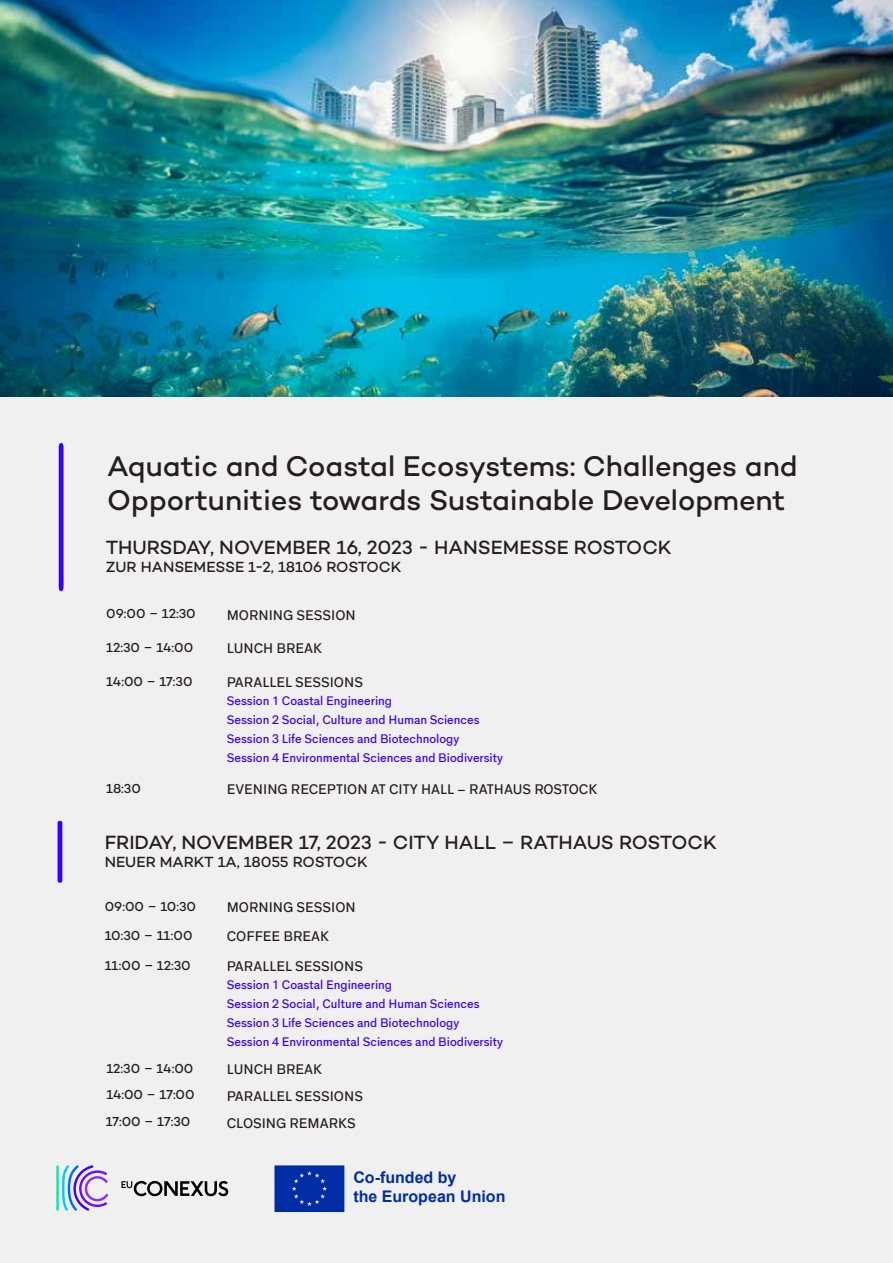
<style>
.page{position:relative;width:893px;height:1263px;background:#f0f0f0}
.page>*{position:absolute;margin:0;border:0;box-sizing:border-box;transform-origin:0 0}
.t1{font:500 28.95px/34.8px "Campton";letter-spacing:-.005em;color:#231f20}
.t2{font:500 19.5px "Campton";letter-spacing:-.005em;color:#231f20}
.t3{font:700 16.05px/19.2px "Arial";color:#002da6}
.t4{font:500 15px "Campton";color:#231f20}
.t5{font:500 13.5px "Grantipo";color:#231f20}
.t6{font:500 13.2px "Campton";color:#231f20}
.t7{font:500 12px/18.8px "Grantipo";color:#3400ff}
</style>
<div class="page">
<svg style="left:59px;top:443px;width:5px;height:148px"></svg>
<svg style="left:62px;top:1165px;width:46px;height:46px"></svg>
<hr style="left:56px;top:1165px;width:3px;height:46px;background:#00ebac">
<svg style="left:121px;top:1181px;width:107px;height:15px"></svg>
<svg style="left:274px;top:1165px;width:70px;height:47px"></svg>
<svg style="left:58px;top:821px;width:4px;height:62px"></svg>
<img style="left:0;top:0;width:893px;height:397px">
<h1 class="t1" style="left:107px;top:448px;width:692px">Aquatic and Coastal Ecosystems: Challenges and<br>Opportunities towards Sustainable Development</h1>
<h2 class="t2" style="left:106px;top:535px;width:568px">THURSDAY, NOVEMBER 16, 2023 - HANSEMESSE ROSTOCK</h2>
<p class="t4" style="left:106px;top:557px;width:297px">ZUR HANSEMESSE 1-2, 18106 ROSTOCK</p>
<p class="t6" style="left:106px;top:605px;width:91px">09:00 – 12:30</p>
<p class="t5" style="left:227px;top:604px;width:131px">MORNING SESSION</p>
<p class="t6" style="left:106px;top:639px;width:89px">12:30 – 14:00</p>
<p class="t5" style="left:227px;top:637px;width:97px">LUNCH BREAK</p>
<p class="t6" style="left:106px;top:673px;width:88px">14:00 – 17:30</p>
<p class="t6" style="left:106px;top:780px;width:36px">18:30</p>
<p class="t5" style="left:227px;top:671px;width:138px">PARALLEL SESSIONS</p>
<p class="t7" style="left:227px;top:690px;width:278px">Session 1 Coastal Engineering<br>Session 2 Social, Culture and Human Sciences Session 3 Life Sciences and Biotechnology Session 4 Environmental Sciences and Biodiversity</p>
<p class="t5" style="left:227px;top:778px;width:372px">EVENING RECEPTION AT CITY HALL – RATHAUS ROSTOCK</p>
<h2 class="t2" style="left:105px;top:830px;width:614px">FRIDAY, NOVEMBER 17, 2023 - CITY HALL – RATHAUS ROSTOCK</h2>
<p class="t4" style="left:105px;top:852px;width:265px">NEUER MARKT 1A, 18055 ROSTOCK</p>
<p class="t6" style="left:105px;top:898px;width:93px">09:00 – 10:30</p>
<p class="t5" style="left:227px;top:896px;width:131px">MORNING SESSION</p>
<p class="t6" style="left:105px;top:927px;width:89px">10:30 – 11:00</p>
<p class="t5" style="left:227px;top:925px;width:104px">COFFEE BREAK</p>
<p class="t6" style="left:105px;top:957px;width:88px">11:00 – 12:30</p>
<p class="t5" style="left:227px;top:955px;width:138px">PARALLEL SESSIONS</p>
<p class="t7" style="left:227px;top:974px;width:278px">Session 1 Coastal Engineering<br>Session 2 Social, Culture and Human Sciences Session 3 Life Sciences and Biotechnology Session 4 Environmental Sciences and Biodiversity</p>
<p class="t6" style="left:106px;top:1060px;width:89px">12:30 – 14:00</p>
<p class="t5" style="left:227px;top:1058px;width:97px">LUNCH BREAK</p>
<p class="t6" style="left:106px;top:1086px;width:90px">14:00 – 17:00</p>
<p class="t5" style="left:227px;top:1085px;width:138px">PARALLEL SESSIONS</p>
<p class="t6" style="left:106px;top:1113px;width:86px">17:00 – 17:30</p>
<p class="t5" style="left:227px;top:1112px;width:130px">CLOSING REMARKS</p>
<h3 class="t3" style="left:353px;top:1168px;width:154px">Co-funded by<br>the European Union</h3>
</div>
